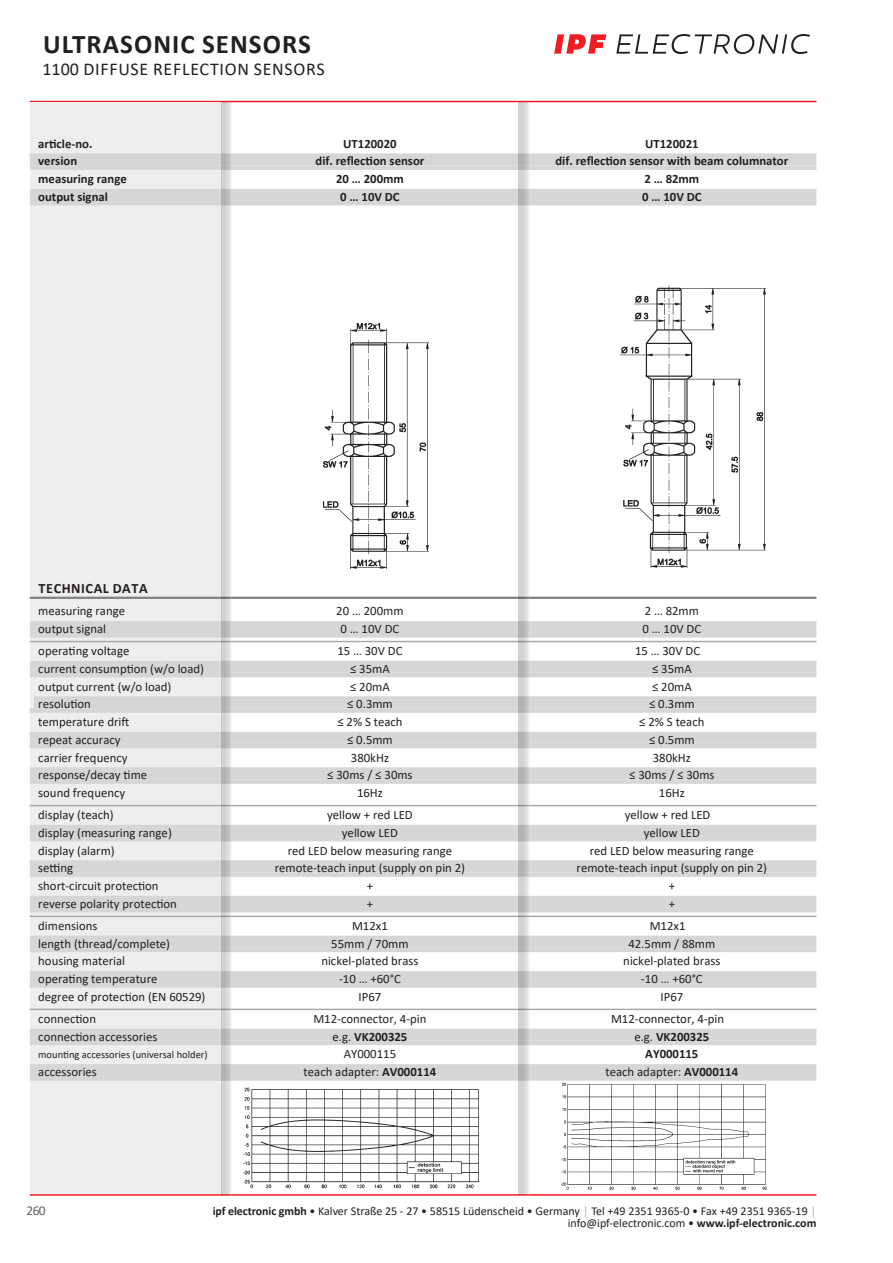
<style>
.page{position:relative;width:893px;height:1263px;background:#fff}
.page>*{position:absolute;margin:0;border:0;box-sizing:border-box;transform-origin:0 0}
.t1{font:700 27px "Calibri";letter-spacing:.04em;color:#231f20}
.t2{font:18px "Calibri";letter-spacing:.04em;color:#231f20}
.t3{font:700 14.25px "Calibri";letter-spacing:.04em;color:#231f20}
.t4{font:13.5px "Calibri";color:#636366}
.t5{font:12.75px "Calibri";color:#231f20}
.t6{font:700 12.75px "Calibri";color:#231f20}
.t7{font:12px/12.6px "Calibri";color:#231f20;text-align:right}
.t8{font:10.5px "Calibri";color:#231f20}
.s1{font-weight:400}
.s2{font-weight:700}
.s3{color:#a8a9ad}
</style>
<div class="page">
<svg style="left:616px;top:34px;width:194px;height:20px"></svg>
<svg style="left:554px;top:34px;width:52px;height:20px"></svg>
<hr style="left:30px;top:1194px;width:786px;height:2px;background:#ee1d23">
<hr style="left:30px;top:101px;width:786px;height:1px;background:#ee1d23">
<div style="left:30px;top:102px;width:192px;height:1092px;background:#eeeeef"></div>
<img style="left:561px;top:1082px;width:206px;height:108px">
<img style="left:243px;top:1087px;width:235px;height:102px">
<hr style="left:30px;top:597px;width:786px;height:2px;background:#808285">
<div style="left:30px;top:621px;width:786px;height:12px;background:#d5d6d8"></div>
<hr style="left:30px;top:633px;width:786px;height:4px;background:#d5d6d8">
<hr style="left:30px;top:641px;width:786px;height:1px;background:#a8a9ad">
<div style="left:30px;top:661px;width:786px;height:12px;background:#d5d6d8"></div>
<hr style="left:30px;top:673px;width:786px;height:4px;background:#d5d6d8">
<div style="left:34px;top:696px;width:782px;height:12px;background:#d5d6d8"></div>
<div style="left:30px;top:708px;width:786px;height:5px;background:#d5d6d8"></div>
<div style="left:30px;top:732px;width:786px;height:12px;background:#d5d6d8"></div>
<hr style="left:30px;top:744px;width:786px;height:4px;background:#d5d6d8">
<div style="left:30px;top:767px;width:786px;height:12px;background:#d5d6d8"></div>
<div style="left:30px;top:779px;width:786px;height:5px;background:#d5d6d8"></div>
<hr style="left:30px;top:805px;width:786px;height:1px;background:#a8a9ad">
<div style="left:30px;top:825px;width:786px;height:12px;background:#d5d6d8"></div>
<hr style="left:30px;top:837px;width:786px;height:4px;background:#d5d6d8">
<div style="left:30px;top:860px;width:786px;height:12px;background:#d5d6d8"></div>
<div style="left:30px;top:872px;width:786px;height:5px;background:#d5d6d8"></div>
<div style="left:30px;top:896px;width:786px;height:12px;background:#d5d6d8"></div>
<hr style="left:30px;top:908px;width:786px;height:4px;background:#d5d6d8">
<hr style="left:30px;top:916px;width:786px;height:1px;background:#a8a9ad">
<div style="left:30px;top:936px;width:786px;height:12px;background:#d5d6d8"></div>
<hr style="left:30px;top:948px;width:786px;height:4px;background:#d5d6d8">
<div style="left:30px;top:971px;width:786px;height:12px;background:#d5d6d8"></div>
<div style="left:30px;top:983px;width:786px;height:5px;background:#d5d6d8"></div>
<hr style="left:30px;top:1009px;width:786px;height:1px;background:#a8a9ad">
<div style="left:30px;top:1029px;width:786px;height:12px;background:#d5d6d8"></div>
<hr style="left:30px;top:1041px;width:786px;height:4px;background:#d5d6d8">
<div style="left:30px;top:1064px;width:786px;height:12px;background:#d5d6d8"></div>
<div style="left:30px;top:1076px;width:786px;height:5px;background:#d5d6d8"></div>
<div style="left:30px;top:153px;width:786px;height:12px;background:#d5d6d8"></div>
<div style="left:30px;top:165px;width:786px;height:5px;background:#d5d6d8"></div>
<div style="left:30px;top:189px;width:786px;height:12px;background:#d5d6d8"></div>
<hr style="left:30px;top:201px;width:786px;height:4px;background:#d5d6d8">
<svg style="left:519px;top:102px;width:10px;height:1092px;background:#d2d2d2"></svg>
<img style="left:324px;top:323px;width:105px;height:245px">
<img style="left:620px;top:285px;width:146px;height:283px">
<svg style="left:221px;top:102px;width:11px;height:1092px;background:#d4d4d4"></svg>
<h1 class="t1" style="left:43px;top:25px;width:269px">ULTRASONIC SENSORS</h1>
<h2 class="t2" style="left:43px;top:57px;width:284px">1100 DIFFUSE REFLECTION SENSORS</h2>
<p class="t6" style="left:38px;top:134px;width:56px">article-no.</p>
<p class="t6" style="left:343px;top:134px;width:55px">UT120020</p>
<p class="t6" style="left:645px;top:134px;width:55px">UT120021</p>
<p class="t6" style="left:38px;top:152px;width:40px">version</p>
<p class="t6" style="left:315px;top:152px;width:110px">dif. reflection sensor</p>
<p class="t6" style="left:555px;top:152px;width:234px">dif. reflection sensor with beam columnator</p>
<p class="t6" style="left:38px;top:170px;width:90px">measuring range</p>
<p class="t6" style="left:336px;top:170px;width:69px">20 … 200mm</p>
<p class="t6" style="left:644px;top:170px;width:56px">2 … 82mm</p>
<p class="t6" style="left:38px;top:188px;width:71px">output signal</p>
<p class="t6" style="left:340px;top:188px;width:61px">0 … 10V DC</p>
<p class="t6" style="left:642px;top:188px;width:61px">0 … 10V DC</p>
<p class="t3" style="left:39px;top:578px;width:111px">TECHNICAL DATA</p>
<p class="t5" style="left:38px;top:602px;width:88px">measuring range</p>
<p class="t5" style="left:336px;top:602px;width:69px">20 … 200mm</p>
<p class="t5" style="left:645px;top:602px;width:56px">2 … 82mm</p>
<p class="t5" style="left:38px;top:620px;width:69px">output signal</p>
<p class="t5" style="left:341px;top:620px;width:60px">0 … 10V DC</p>
<p class="t5" style="left:642px;top:620px;width:60px">0 … 10V DC</p>
<p class="t5" style="left:38px;top:642px;width:93px">operating voltage</p>
<p class="t5" style="left:337px;top:642px;width:67px">15 … 30V DC</p>
<p class="t5" style="left:635px;top:642px;width:67px">15 … 30V DC</p>
<p class="t5" style="left:38px;top:660px;width:167px">current consumption (w/o load)</p>
<p class="t5" style="left:350px;top:660px;width:41px">≤ 35mA</p>
<p class="t5" style="left:652px;top:660px;width:41px">≤ 35mA</p>
<p class="t5" style="left:38px;top:677px;width:135px">output current (w/o load)</p>
<p class="t5" style="left:350px;top:677px;width:41px">≤ 20mA</p>
<p class="t5" style="left:652px;top:677px;width:41px">≤ 20mA</p>
<p class="t5" style="left:38px;top:695px;width:54px">resolution</p>
<p class="t5" style="left:347px;top:695px;width:47px">≤ 0.3mm</p>
<p class="t5" style="left:649px;top:695px;width:47px">≤ 0.3mm</p>
<p class="t5" style="left:38px;top:713px;width:92px">temperature drift</p>
<p class="t5" style="left:337px;top:713px;width:67px">≤ 2% S teach</p>
<p class="t5" style="left:639px;top:713px;width:67px">≤ 2% S teach</p>
<p class="t5" style="left:38px;top:731px;width:84px">repeat accuracy</p>
<p class="t5" style="left:347px;top:731px;width:47px">≤ 0.5mm</p>
<p class="t5" style="left:649px;top:731px;width:47px">≤ 0.5mm</p>
<p class="t5" style="left:38px;top:748px;width:91px">carrier frequency</p>
<p class="t5" style="left:351px;top:748px;width:40px">380kHz</p>
<p class="t5" style="left:653px;top:748px;width:40px">380kHz</p>
<p class="t5" style="left:38px;top:766px;width:110px">response/decay time</p>
<p class="t5" style="left:327px;top:766px;width:87px">≤ 30ms / ≤ 30ms</p>
<p class="t5" style="left:629px;top:766px;width:87px">≤ 30ms / ≤ 30ms</p>
<p class="t5" style="left:38px;top:784px;width:88px">sound frequency</p>
<p class="t5" style="left:357px;top:784px;width:27px">16Hz</p>
<p class="t5" style="left:659px;top:784px;width:27px">16Hz</p>
<p class="t5" style="left:38px;top:806px;width:77px">display (teach)</p>
<p class="t5" style="left:327px;top:806px;width:87px">yellow + red LED</p>
<p class="t5" style="left:625px;top:806px;width:87px">yellow + red LED</p>
<p class="t5" style="left:38px;top:824px;width:135px">display (measuring range)</p>
<p class="t5" style="left:342px;top:824px;width:58px">yellow LED</p>
<p class="t5" style="left:644px;top:824px;width:58px">yellow LED</p>
<p class="t5" style="left:38px;top:841px;width:78px">display (alarm)</p>
<p class="t5" style="left:288px;top:841px;width:166px">red LED below measuring range</p>
<p class="t5" style="left:590px;top:841px;width:166px">red LED below measuring range</p>
<p class="t5" style="left:38px;top:859px;width:36px">setting</p>
<p class="t5" style="left:275px;top:859px;width:192px">remote-teach input (supply on pin 2)</p>
<p class="t5" style="left:577px;top:859px;width:192px">remote-teach input (supply on pin 2)</p>
<p class="t5" style="left:38px;top:877px;width:122px">short-circuit protection</p>
<p class="t5" style="left:367px;top:877px;width:8px">+</p>
<p class="t5" style="left:669px;top:877px;width:8px">+</p>
<p class="t5" style="left:38px;top:895px;width:140px">reverse polarity protection</p>
<p class="t5" style="left:367px;top:895px;width:8px">+</p>
<p class="t5" style="left:669px;top:895px;width:8px">+</p>
<p class="t5" style="left:38px;top:917px;width:61px">dimensions</p>
<p class="t5" style="left:352px;top:917px;width:37px">M12x1</p>
<p class="t5" style="left:650px;top:917px;width:37px">M12x1</p>
<p class="t5" style="left:38px;top:934px;width:133px">length (thread/complete)</p>
<p class="t5" style="left:331px;top:934px;width:79px">55mm / 70mm</p>
<p class="t5" style="left:628px;top:934px;width:88px">42.5mm / 88mm</p>
<p class="t5" style="left:38px;top:952px;width:88px">housing material</p>
<p class="t5" style="left:321px;top:952px;width:99px">nickel-plated brass</p>
<p class="t5" style="left:623px;top:952px;width:99px">nickel-plated brass</p>
<p class="t5" style="left:38px;top:970px;width:121px">operating temperature</p>
<p class="t5" style="left:339px;top:970px;width:63px">-10 … +60°C</p>
<p class="t5" style="left:641px;top:970px;width:63px">-10 … +60°C</p>
<p class="t5" style="left:38px;top:988px;width:169px">degree of protection (EN 60529)</p>
<p class="t5" style="left:359px;top:988px;width:24px">IP67</p>
<p class="t5" style="left:660px;top:988px;width:24px">IP67</p>
<p class="t5" style="left:38px;top:1010px;width:59px">connection</p>
<p class="t5" style="left:313px;top:1010px;width:115px">M12-connector, 4-pin</p>
<p class="t5" style="left:611px;top:1010px;width:115px">M12-connector, 4-pin</p>
<p class="t5" style="left:38px;top:1027px;width:121px">connection accessories</p>
<p class="t6" style="left:332px;top:1027px;width:76px"><span class="s1">e.g.</span> VK200325</p>
<p class="t6" style="left:634px;top:1027px;width:76px"><span class="s1">e.g.</span> VK200325</p>
<p class="t8" style="left:38px;top:1048px;width:171px">mounting accessories (universal holder)</p>
<p class="t5" style="left:344px;top:1045px;width:54px">AY000115</p>
<p class="t6" style="left:645px;top:1045px;width:55px">AY000115</p>
<p class="t5" style="left:38px;top:1063px;width:60px">accessories</p>
<p class="t5" style="left:304px;top:1063px;width:134px">teach adapter: <span class="s2">AV000114</span></p>
<p class="t5" style="left:605px;top:1063px;width:134px">teach adapter: <span class="s2">AV000114</span></p>
<p class="t4" style="left:27px;top:1201px;width:21px">260</p>
<p class="t7" style="left:213px;top:1204px;width:605px"><span class="s2">ipf electronic gmbh</span> • Kalver Straße 25 - 27 • 58515 Lüdenscheid • Germany <span class="s3">│</span> Tel +49 2351 9365-0 • Fax +49 2351 9365-19 <span class="s3">│ </span>info@ipf-electronic.com • <span class="s2">www.ipf-electronic.com</span></p>
</div>
